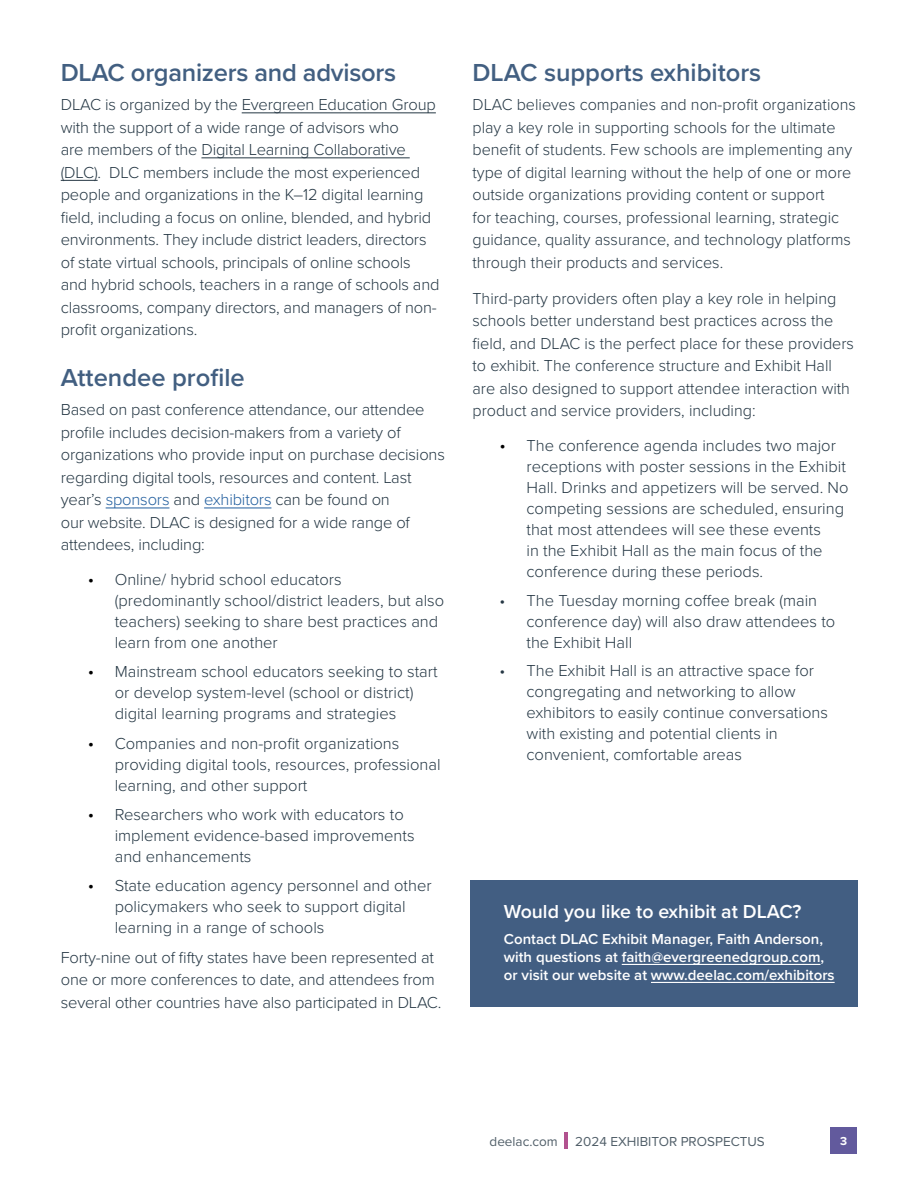
<style>
.page{position:relative;width:918px;height:1188px;background:#fff}
.page>*{position:absolute;margin:0;border:0;box-sizing:border-box;transform-origin:0 0}
.t1{font:600 25.5px "Proxima Nova";color:#425f81}
.t2{font:600 19.5px "Proxima Nova";color:#fff}
.t3{font:300 16.5px/22.5px "Proxima Nova";color:#253744}
.t4{font:600 15px/18px "Proxima Nova";color:#fff}
.t5{font:13.5px "Proxima Nova";color:#515f69}
.t6{font:700 12px "Proxima Nova";color:#fff}
.s1{color:#215e9e}
.s2{font-size:18px;color:#000}
</style>
<div class="page">
<hr style="left:565px;top:1133px;width:3px;height:16px;background:#b2528f">
<div style="left:830px;top:1127px;width:27px;height:27px;background:#625a9d"></div>
<hr style="left:242px;top:113px;width:194px;height:1px;background:#253744">
<hr style="left:201px;top:158px;width:209px;height:1px;background:#253744">
<hr style="left:61px;top:180px;width:37px;height:1px;background:#253744">
<hr style="left:106px;top:508px;width:63px;height:1px;background:#215e9e">
<hr style="left:204px;top:508px;width:67px;height:1px;background:#215e9e">
<div style="left:470px;top:880px;width:387px;height:126px;background:#425e82"></div>
<hr style="left:622px;top:964px;width:199px;height:1px;background:#fff">
<hr style="left:651px;top:982px;width:184px;height:1px;background:#fff">
<h1 class="t1" style="left:61px;top:53px;width:337px">DLAC organizers and advisors</h1>
<p class="t3" style="left:61px;top:93px;width:380px">DLAC is organized by the Evergreen Education Group with the support of a wide range of advisors who<br>are members of the Digital Learning Collaborative (DLC). DLC members include the most experienced people and organizations in the K–12 digital learning field, including a focus on online, blended, and hybrid environments. They include district leaders, directors of state virtual schools, principals of online schools and hybrid schools, teachers in a range of schools and classrooms, company directors, and managers of non&shy;profit organizations.</p>
<h1 class="t1" style="left:61px;top:358px;width:186px">Attendee profile</h1>
<p class="t3" style="left:61px;top:398px;width:386px">Based on past conference attendance, our attendee profile includes decision-makers from a variety of organizations who provide input on purchase decisions regarding digital tools, resources and content. Last year’s <span class="s1">sponsors</span> and <span class="s1">exhibitors</span> can be found on<br>our website. DLAC is designed for a wide range of attendees, including:</p>
<p class="t3" style="left:115px;top:568px;width:331px;line-height:21px;text-indent:-27px"><span class="s2">•</span> Online/ hybrid school educators (predominantly school/district leaders, but also teachers) seeking to share best practices and learn from one another</p>
<p class="t3" style="left:115px;top:661px;width:324px;line-height:21px;text-indent:-27px"><span class="s2">•</span> Mainstream school educators seeking to start or develop system-level (school or district) digital learning programs and strategies</p>
<p class="t3" style="left:115px;top:732px;width:327px;line-height:21px;text-indent:-27px"><span class="s2">•</span> Companies and non-profit organizations providing digital tools, resources, professional learning, and other support</p>
<p class="t3" style="left:115px;top:803px;width:301px;line-height:21px;text-indent:-27px"><span class="s2">•</span> Researchers who work with educators to implement evidence-based improvements and enhancements</p>
<p class="t3" style="left:115px;top:874px;width:318px;line-height:21px;text-indent:-27px"><span class="s2">•</span> State education agency personnel and other policymakers who seek to support digital learning in a range of schools</p>
<p class="t3" style="left:61px;top:945px;width:382px">Forty-nine out of fifty states have been represented at one or more conferences to date, and attendees from several other countries have also participated in DLAC.</p>
<h1 class="t1" style="left:472px;top:53px;width:290px">DLAC supports exhibitors</h1>
<p class="t3" style="left:472px;top:93px;width:385px">DLAC believes companies and non-profit organizations play a key role in supporting schools for the ultimate benefit of students. Few schools are implementing any type of digital learning without the help of one or more outside organizations providing content or support<br>for teaching, courses, professional learning, strategic guidance, quality assurance, and technology platforms through their products and services.</p>
<p class="t3" style="left:472px;top:286px;width:383px">Third-party providers often play a key role in helping schools better understand best practices across the field, and DLAC is the perfect place for these providers to exhibit. The conference structure and Exhibit Hall are also designed to support attendee interaction with product and service providers, including:</p>
<p class="t3" style="left:526px;top:434px;width:324px;line-height:21px;text-indent:-27px"><span class="s2">•</span> The conference agenda includes two major receptions with poster sessions in the Exhibit Hall. Drinks and appetizers will be served. No competing sessions are scheduled, ensuring that most attendees will see these events<br>in the Exhibit Hall as the main focus of the conference during these periods.</p>
<p class="t3" style="left:526px;top:589px;width:310px;line-height:21px;text-indent:-27px">• The Tuesday morning coffee break (main conference day) will also draw attendees to the Exhibit Hall</p>
<p class="t3" style="left:526px;top:659px;width:303px;line-height:21px;text-indent:-27px">• The Exhibit Hall is an attractive space for congregating and networking to allow exhibitors to easily continue conversations with existing and potential clients in convenient, comfortable areas</p>
<p class="t2" style="left:504px;top:897px;width:299px">Would you like to exhibit at DLAC?</p>
<p class="t4" style="left:504px;top:930px;width:332px">Contact DLAC Exhibit Manager, Faith Anderson, with questions at faith@evergreenedgroup.com, or visit our website at www.deelac.com/exhibitors</p>
<p class="t5" style="left:490px;top:1131px;width:70px">deelac.com</p>
<p class="t5" style="left:575px;top:1131px;width:191px">2024 EXHIBITOR PROSPECTUS</p>
<p class="t6" style="left:840px;top:1133px;width:9px">3</p>
</div>
